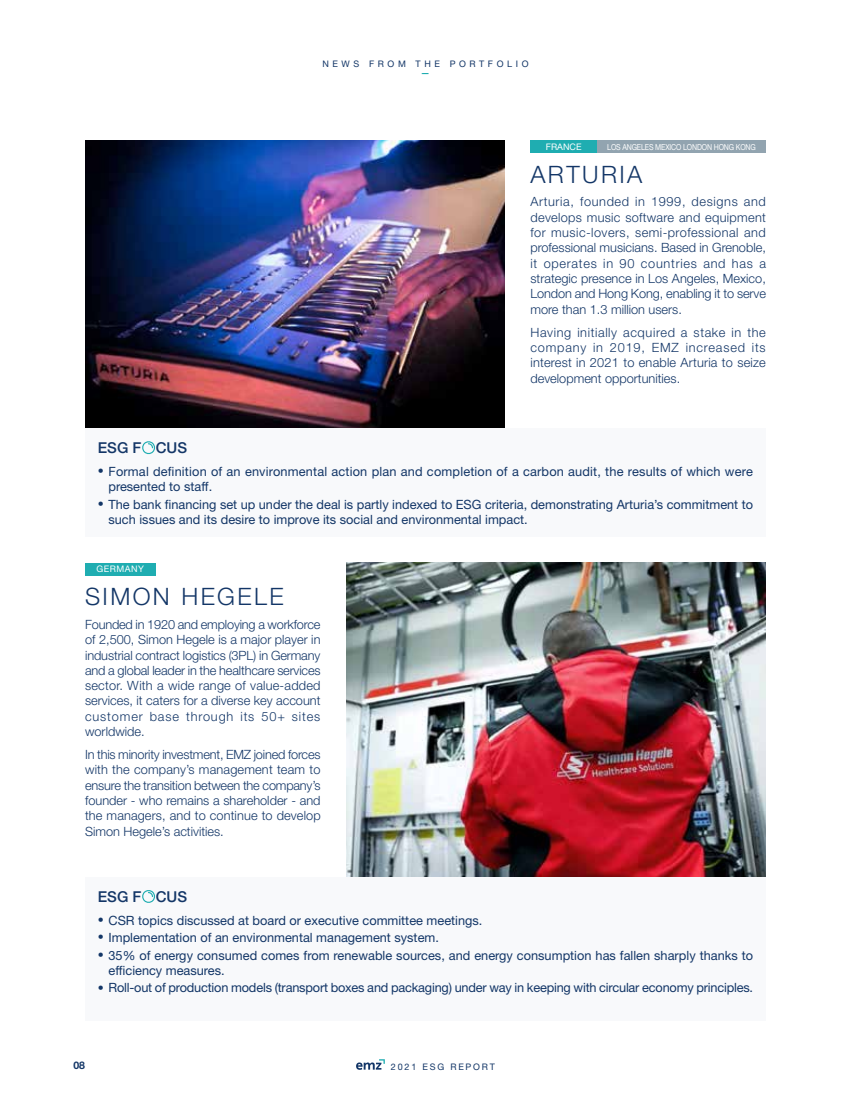
<style>
.page{position:relative;width:851px;height:1106px;background:#fff}
.page>*{position:absolute;margin:0;border:0;box-sizing:border-box;transform-origin:0 0}
.t1{font:300 24px "Helvetica Neue LT Std";letter-spacing:.1em;color:#133667}
.t2{font:500 15px "Helvetica Neue LT Std";color:#133667}
.t3{font:300 12.75px/15.3px "Helvetica Neue LT Std";color:#133667;text-align:justify}
.t4{font:12.75px/15.3px "Helvetica Neue LT Std";color:#133667}
.t5{font:700 10.5px "Helvetica Neue LT Std";color:#133667}
.t6{font:9px "Helvetica Neue LT Std";letter-spacing:.4em;color:#133667}
.t7{font:9px "Helvetica Neue LT Std";letter-spacing:.05em;color:#fff}
.t8{font:9px "Helvetica Neue LT Std";letter-spacing:.2em;color:#133667}
.t9{font:700 9px "Helvetica Neue LT Std";color:#1fadb1}
.t10{font:8.25px "Helvetica Neue LT Std";letter-spacing:-.02em;color:#fff;scale:.85 1}
.s1{font-size:12px}
</style>
<div class="page">
<img style="left:85px;top:140px;width:420px;height:288px">
<img style="left:346px;top:563px;width:419px;height:314px">
<div style="left:85px;top:428px;width:680px;height:108px;background:#f8f9fb"></div>
<svg style="left:142px;top:441px;width:13px;height:14px"></svg>
<div style="left:85px;top:877px;width:680px;height:143px;background:#f8f9fb"></div>
<svg style="left:142px;top:890px;width:13px;height:13px"></svg>
<div style="left:85px;top:563px;width:70px;height:12px;background:#1fadb1"></div>
<div style="left:530px;top:140px;width:67px;height:13px;background:#1fadb1"></div>
<div style="left:597px;top:140px;width:168px;height:13px;background:#92a4b0"></div>
<svg style="left:356px;top:1059px;width:29px;height:10px"></svg>
<p class="t6" style="left:322px;top:59px;width:208px">NEWS FROM THE PORTFOLIO</p>
<p class="t9" style="left:421px;top:68px;width:10px">—</p>
<p class="t7" style="left:546px;top:141px;width:37px">FRANCE</p>
<p class="t10" style="left:607px;top:142px;width:176px">LOS ANGELES MEXICO LONDON HONG KONG</p>
<h1 class="t1" style="left:530px;top:159px;width:113px">ARTURIA</h1>
<p class="t3" style="left:530px;top:194px;width:237px">Arturia, founded in 1999, designs and develops music software and equipment for music-lovers, semi-professional and professional musicians. Based in Grenoble, it operates in 90 countries and has a strategic presence in Los Angeles, Mexico, London and Hong Kong, enabling it to serve more than 1.3 million users.</p>
<p class="t3" style="left:530px;top:324px;width:237px">Having initially acquired a stake in the company in 2019, EMZ increased its interest in 2021 to enable Arturia to seize development opportunities.</p>
<p class="t2" style="left:98px;top:438px;width:91px">ESG F CUS</p>
<p class="t4" style="left:108px;top:463px;width:645px;text-indent:-11px"><span class="s1">•</span> Formal definition of an environmental action plan and completion of a carbon audit, the results of which were presented to staff.</p>
<p class="t4" style="left:108px;top:496px;width:646px;text-indent:-11px"><span class="s1">•</span> The bank financing set up under the deal is partly indexed to ESG criteria, demonstrating Arturia’s commitment to such issues and its desire to improve its social and environmental impact.</p>
<p class="t7" style="left:97px;top:563px;width:49px">GERMANY</p>
<h1 class="t1" style="left:85px;top:582px;width:200px">SIMON HEGELE</h1>
<p class="t3" style="left:85px;top:616px;width:237px">Founded in 1920 and employing a workforce of 2,500, Simon Hegele is a major player in industrial contract logistics (3PL) in Germany and a global leader in the healthcare services sector. With a wide range of value-added services, it caters for a diverse key account customer base through its 50+ sites worldwide.</p>
<p class="t3" style="left:85px;top:746px;width:237px">In this minority investment, EMZ joined forces with the company’s management team to ensure the transition between the company’s founder - who remains a shareholder - and the managers, and to continue to develop Simon Hegele’s activities.</p>
<p class="t2" style="left:98px;top:887px;width:91px">ESG F CUS</p>
<p class="t4" style="left:98px;top:912px;width:386px"><span class="s1">•</span> CSR topics discussed at board or executive committee meetings.</p>
<p class="t4" style="left:98px;top:929px;width:342px"><span class="s1">•</span> Implementation of an environmental management system.</p>
<p class="t4" style="left:108px;top:947px;width:646px;text-indent:-11px"><span class="s1">•</span> 35% of energy consumed comes from renewable sources, and energy consumption has fallen sharply thanks to efficiency measures.</p>
<p class="t4" style="left:98px;top:979px;width:656px"><span class="s1">•</span> Roll-out of production models (transport boxes and packaging) under way in keeping with circular economy principles.</p>
<p class="t5" style="left:73px;top:1058px;width:13px">08</p>
<p class="t8" style="left:391px;top:1061px;width:105px">2021 ESG REPORT</p>
</div>
